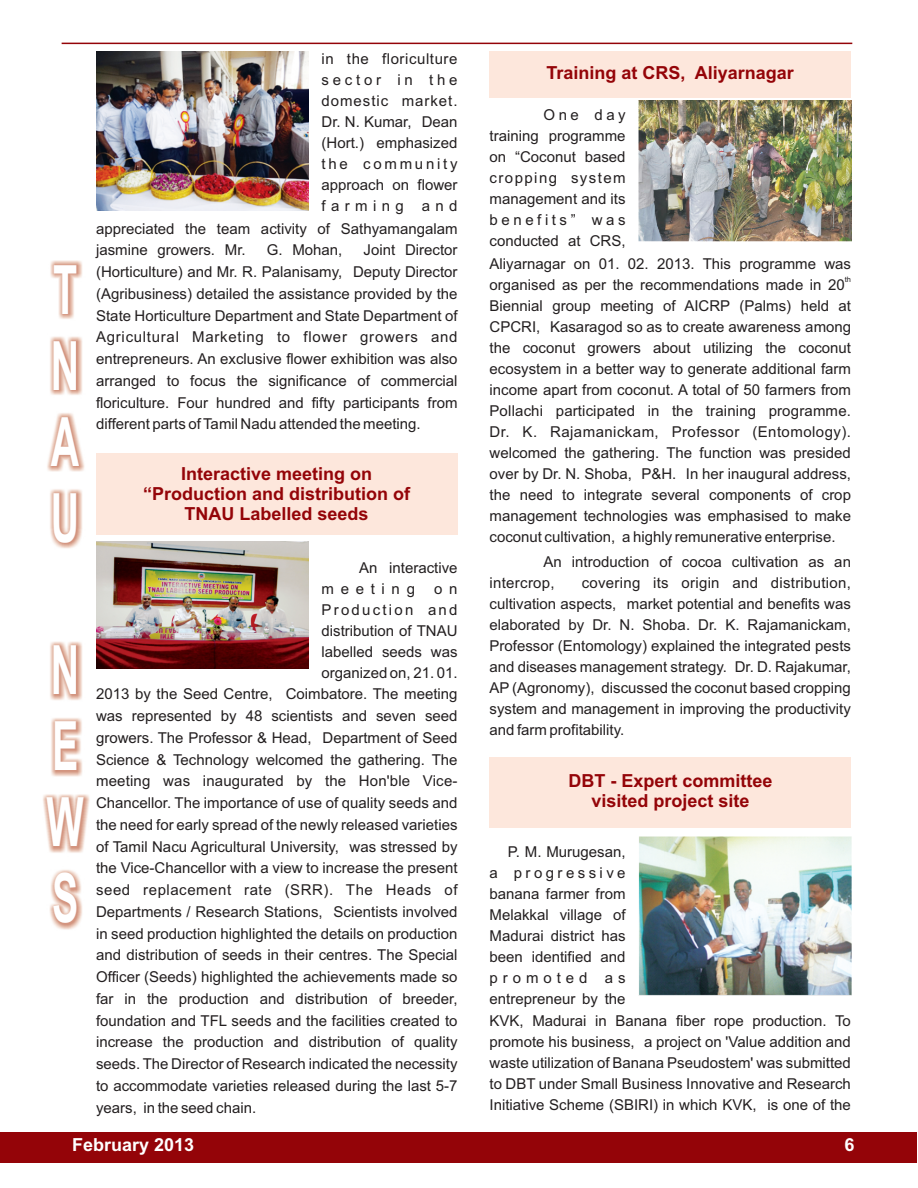
<style>
.page{position:relative;width:918px;height:1188px;background:#fff}
.page>*{position:absolute;margin:0;border:0;box-sizing:border-box;transform-origin:0 0}
.t1{font:700 68.1px/76.1px "Arial";color:#fff;text-align:justify;scale:.58 1}
.t2{font:700 18px/20.1px "Arial";color:#940408;text-align:center}
.t3{font:700 18px "Arial";color:#fff}
.t4{font:15px/21px "Arial";color:#231f20;text-align:justify}
.t5{font:7.5px "Arial";color:#231f20}
</style>
<div class="page">
<img style="left:43px;top:261px;width:47px;height:669px">
<hr style="left:62px;top:43px;width:790px;height:1px;background:#940408">
<div style="left:0;top:1132px;width:917px;height:30px;background:#940408"></div>
<div style="left:490px;top:757px;width:361px;height:71px;background:#fde7dc"></div>
<div style="left:490px;top:51px;width:361px;height:47px;background:#fde7dc"></div>
<div style="left:96px;top:453px;width:362px;height:81px;background:#fde7dc"></div>
<img style="left:96px;top:51px;width:213px;height:160px">
<img style="left:96px;top:541px;width:213px;height:128px">
<img style="left:638px;top:100px;width:213px;height:142px">
<img style="left:638px;top:836px;width:213px;height:160px">
<h1 class="t1" style="left:51px;top:258px;width:51px">T N A U</h1>
<h1 class="t1" style="left:47px;top:638px;width:66px">N E W S</h1>
<p class="t4" style="left:322px;top:50px;width:137px">in the floriculture sector in the domestic market.<br>Dr. N. Kumar, Dean (Hort.) emphasized the community approach on flower farming and</p>
<p class="t4" style="left:96px;top:219px;width:363px;line-height:21.8px">appreciated the team activity of Sathyamangalam jasmine growers. Mr.</p>
<p class="t4" style="left:267px;top:241px;width:77px">G. Mohan,</p>
<p class="t4" style="left:96px;top:241px;width:363px;line-height:21.8px;text-indent:267px">Joint Director (Horticulture) and Mr. R. Palanisamy, Deputy Director (Agribusiness) detailed the assistance provided by the State Horticulture Department and State Department of Agricultural Marketing to flower growers and entrepreneurs. An exclusive flower exhibition was also arranged to focus the significance of commercial floriculture. Four hundred and fifty participants from different parts of Tamil Nadu attended the meeting.</p>
<p class="t2" style="left:143px;top:465px;width:269px">Interactive meeting on “Production and distribution of<br>TNAU Labelled seeds</p>
<p class="t4" style="left:322px;top:559px;width:137px;text-indent:38px">An interactive meeting</p>
<p class="t4" style="left:322px;top:580px;width:137px;text-indent:113px">o n Production and distribution of TNAU labelled seeds was organized on, 21. 01.</p>
<p class="t4" style="left:96px;top:685px;width:363px;line-height:21.8px">2013 by the Seed Centre, Coimbatore. The meeting was represented by 48 scientists and seven seed growers. The Professor &amp; Head, Department of Seed Science &amp; Technology welcomed the gathering. The meeting was inaugurated by the Hon'ble Vice-Chancellor. The importance of use of quality seeds and the need for early spread of the newly released varieties of Tamil Nacu Agricultural University, was stressed by the Vice-Chancellor with a view to increase the present seed replacement rate (SRR). The Heads of Departments / Research Stations, Scientists involved in seed production highlighted the details on production and distribution of seeds in their centres. The Special Officer (Seeds) highlighted the achievements made so far in the production and distribution of breeder, foundation and TFL seeds and the facilities created to increase the production and distribution of quality seeds. The Director of Research indicated the necessity to accommodate varieties released during the last 5-7 years, in the seed chain.</p>
<p class="t2" style="left:547px;top:64px;width:249px">Training at CRS, Aliyarnagar</p>
<p class="t4" style="left:490px;top:106px;width:137px;text-indent:54px">One day training programme on “Coconut based cropping system management and its benefits” was conducted at CRS,</p>
<p class="t4" style="left:490px;top:254px;width:363px">Aliyarnagar on 01. 02. 2013. This programme was</p>
<p class="t5" style="left:845px;top:277px;width:8px">th</p>
<p class="t4" style="left:490px;top:275px;width:363px;text-align:left">organised as per the recommendations made in 20<br>Biennial group meeting of AICRP (Palms) held at CPCRI, Kasaragod so as to create awareness among the coconut growers about utilizing the coconut ecosystem in a better way to generate additional farm income apart from coconut. A total of 50 farmers from Pollachi participated in the training programme.<br>Dr. K. Rajamanickam, Professor (Entomology). welcomed the gathering. The function was presided over by Dr. N. Shoba, P&amp;H. In her inaugural address, the need to integrate several components of crop management technologies was emphasised to make coconut cultivation, a highly remunerative enterprise.</p>
<p class="t4" style="left:490px;top:553px;width:363px;text-indent:54px">An introduction of cocoa cultivation as an intercrop,</p>
<p class="t4" style="left:490px;top:574px;width:363px;text-indent:92px">covering its origin and distribution, cultivation aspects, market potential and benefits was elaborated by Dr. N. Shoba. Dr. K. Rajamanickam, Professor (Entomology) explained the integrated pests and diseases management strategy. Dr. D. Rajakumar, AP (Agronomy), discussed the coconut based cropping system and management in improving the productivity and farm profitability.</p>
<p class="t2" style="left:568px;top:772px;width:206px">DBT - Expert committee visited project site</p>
<p class="t4" style="left:490px;top:843px;width:137px;text-indent:18px">P. M. Murugesan, a progressive banana farmer from Melakkal village of Madurai district has been identified and promoted as entrepreneur by the</p>
<p class="t4" style="left:490px;top:1012px;width:363px">KVK, Madurai in Banana fiber rope production. To promote his business, a project on 'Value addition and waste utilization of Banana Pseudostem' was submitted to DBT under Small Business Innovative and Research Initiative Scheme (SBIRI) in which KVK, is one of the</p>
<p class="t3" style="left:72px;top:1138px;width:124px">February 2013</p>
<p class="t3" style="left:844px;top:1138px;width:12px">6</p>
</div>
